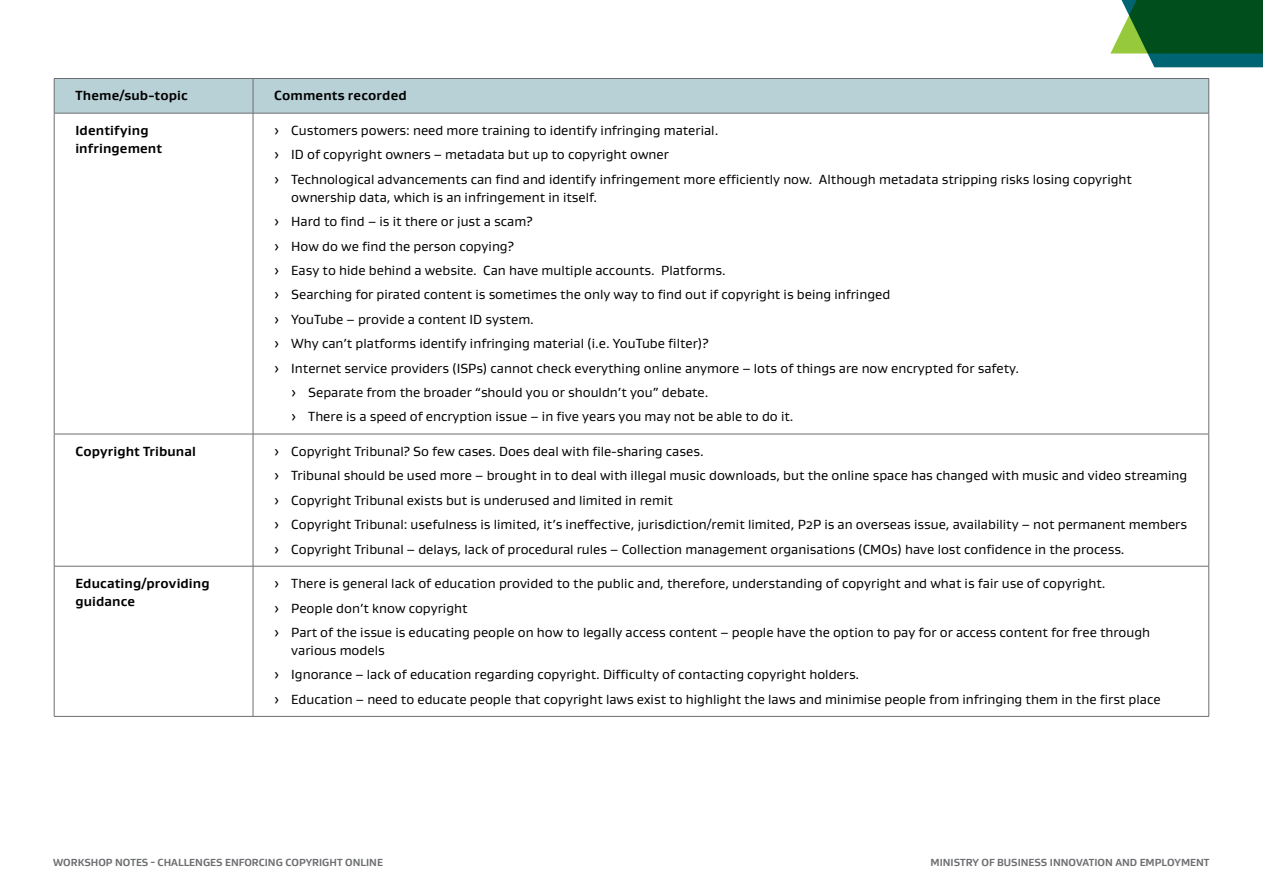
<style>
.page{position:relative;width:1263px;height:893px;background:#fff}
.page>*{position:absolute;margin:0;border:0;box-sizing:border-box;transform-origin:0 0}
.t1{font:13.5px/24.5px "Gustan";color:#000}
.t2{font:700 13.5px/18px "Gustan";letter-spacing:.01em;color:#000}
.t3{font:700 10.5px "Gustan";color:#6d6e71}
</style>
<div class="page">
<svg style="left:1110px;top:0;width:153px;height:67px;background:#276e44"></svg>
<div style="left:55px;top:79px;width:1153px;height:34px;background:#b8d1d7"></div>
<hr style="left:54px;top:78px;width:199px;height:1px;background:#6d6e71">
<hr style="left:54px;top:79px;width:1px;height:34px;background:#6d6e71">
<hr style="left:253px;top:78px;width:956px;height:1px;background:#6d6e71">
<hr style="left:253px;top:79px;width:1px;height:34px;background:#6d6e71">
<hr style="left:1208px;top:79px;width:1px;height:34px;background:#6d6e71">
<hr style="left:54px;top:113px;width:199px;height:1px;background:#6d6e71">
<hr style="left:253px;top:113px;width:956px;height:1px;background:#6d6e71">
<hr style="left:54px;top:566px;width:199px;height:1px;background:#6d6e71">
<hr style="left:253px;top:566px;width:956px;height:1px;background:#6d6e71">
<hr style="left:54px;top:716px;width:199px;height:1px;background:#6d6e71">
<hr style="left:253px;top:716px;width:956px;height:1px;background:#6d6e71">
<hr style="left:54px;top:113px;width:1px;height:321px;background:#6d6e71">
<hr style="left:253px;top:113px;width:1px;height:321px;background:#6d6e71">
<hr style="left:1208px;top:113px;width:1px;height:321px;background:#6d6e71">
<hr style="left:54px;top:434px;width:199px;height:1px;background:#6d6e71">
<hr style="left:54px;top:434px;width:1px;height:132px;background:#6d6e71">
<hr style="left:253px;top:434px;width:956px;height:1px;background:#6d6e71">
<hr style="left:253px;top:434px;width:1px;height:132px;background:#6d6e71">
<hr style="left:1208px;top:434px;width:1px;height:132px;background:#6d6e71">
<hr style="left:54px;top:566px;width:1px;height:150px;background:#6d6e71">
<hr style="left:253px;top:566px;width:1px;height:150px;background:#6d6e71">
<hr style="left:1208px;top:566px;width:1px;height:150px;background:#6d6e71">
<p class="t2" style="left:75px;top:86px;width:114px">Theme/sub-topic</p>
<p class="t2" style="left:274px;top:86px;width:134px">Comments recorded</p>
<p class="t2" style="left:75px;top:121px;width:88px">Identifying infringement</p>
<p class="t1" style="left:274px;top:118px;width:859px">› Customers powers: need more training to identify infringing material.<br>› ID of copyright owners – metadata but up to copyright owner<br>› Technological advancements can find and identify infringement more efficiently now. Although metadata stripping risks losing copyright</p>
<p class="t1" style="left:291px;top:185px;width:307px">ownership data, which is an infringement in itself.</p>
<p class="t1" style="left:274px;top:209px;width:260px">› Hard to find – is it there or just a scam?</p>
<p class="t1" style="left:274px;top:233px;width:241px">› How do we find the person copying?</p>
<p class="t1" style="left:274px;top:258px;width:453px">› Easy to hide behind a website. Can have multiple accounts. Platforms.</p>
<p class="t1" style="left:274px;top:282px;width:617px">› Searching for pirated content is sometimes the only way to find out if copyright is being infringed</p>
<p class="t1" style="left:274px;top:307px;width:261px">› YouTube – provide a content ID system.</p>
<p class="t1" style="left:274px;top:331px;width:436px">› Why can’t platforms identify infringing material (i.e. YouTube filter)?</p>
<p class="t1" style="left:274px;top:355px;width:746px">› Internet service providers (ISPs) cannot check everything online anymore – lots of things are now encrypted for safety.</p>
<p class="t1" style="left:291px;top:380px;width:419px">› Separate from the broader “should you or shouldn’t you” debate.</p>
<p class="t1" style="left:291px;top:404px;width:504px">› There is a speed of encryption issue – in five years you may not be able to do it.</p>
<p class="t2" style="left:75px;top:442px;width:122px">Copyright Tribunal</p>
<p class="t1" style="left:274px;top:439px;width:915px">› Copyright Tribunal? So few cases. Does deal with file-sharing cases.<br>› Tribunal should be used more – brought in to deal with illegal music downloads, but the online space has changed with music and video streaming › Copyright Tribunal exists but is underused and limited in remit<br>› Copyright Tribunal: usefulness is limited, it’s ineffective, jurisdiction/remit limited, P2P is an overseas issue, availability – not permanent members › Copyright Tribunal – delays, lack of procedural rules – Collection management organisations (CMOs) have lost confidence in the process.</p>
<p class="t2" style="left:75px;top:574px;width:136px">Educating/providing guidance</p>
<p class="t1" style="left:274px;top:571px;width:877px">› There is general lack of education provided to the public and, therefore, understanding of copyright and what is fair use of copyright.<br>› People don’t know copyright<br>› Part of the issue is educating people on how to legally access content – people have the option to pay for or access content for free through</p>
<p class="t1" style="left:274px;top:638px;width:888px;text-indent:17px">various models<br>› Ignorance – lack of education regarding copyright. Difficulty of contacting copyright holders.<br>› Education – need to educate people that copyright laws exist to highlight the laws and minimise people from infringing them in the first place</p>
<p class="t3" style="left:53px;top:855px;width:331px">WORKSHOP NOTES - CHALLENGES ENFORCING COPYRIGHT ONLINE</p>
<p class="t3" style="left:930px;top:855px;width:280px">MINISTRY OF BUSINESS INNOVATION AND EMPLOYMENT</p>
</div>
